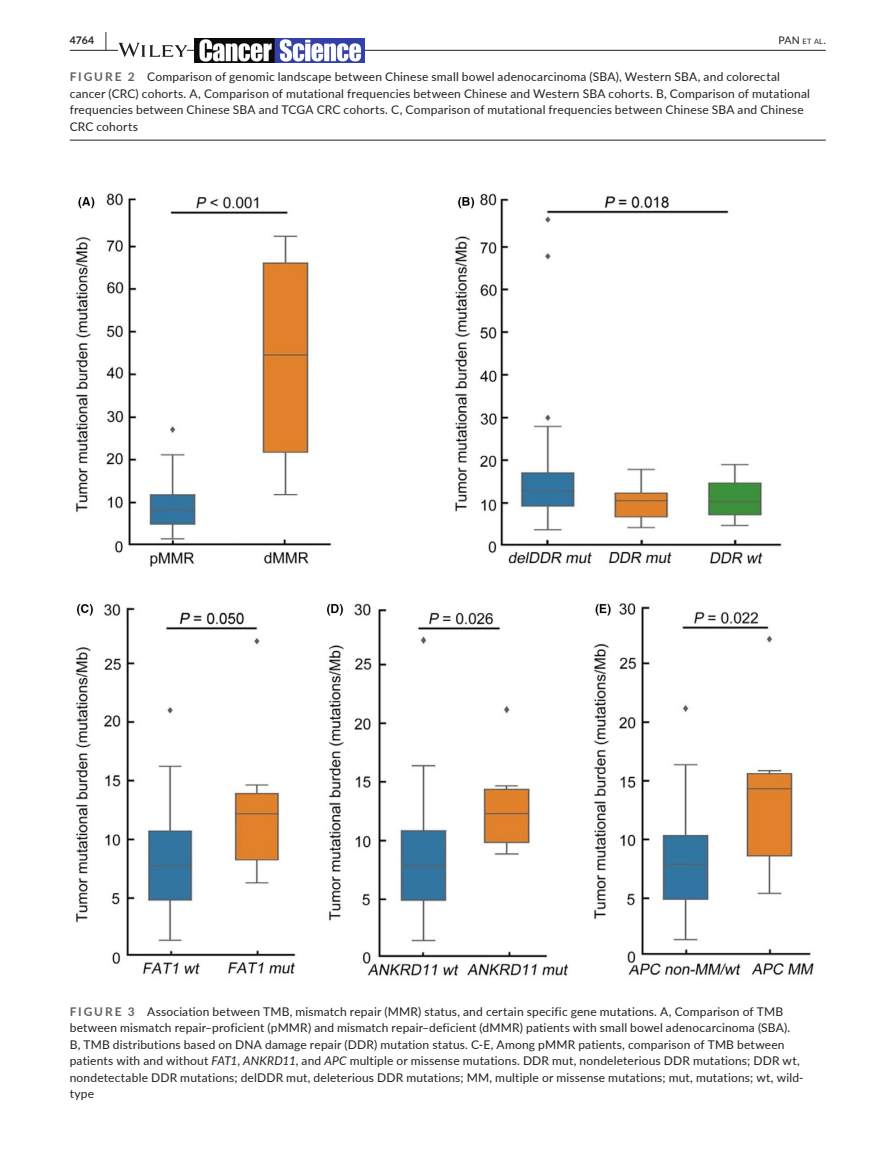
<style>
.page{position:relative;width:893px;height:1174px;background:#fff}
.page>*{position:absolute;margin:0;border:0;box-sizing:border-box;transform-origin:0 0}
.t1{font:12px/16.5px "Lato";letter-spacing:.015em;color:#231f20}
.t2{font:10.5px "Lato";color:#231f20}
.t3{font:700 10.5px "Lato";color:#231f20}
.s1{font-size:19.5px}
.s2{font-size:7.35px}
.s3{font-weight:700;color:#636366}
.s4{font-style:italic}
</style>
<div class="page">
<hr style="left:70px;top:50px;width:756px;height:1px;background:#231f20">
<svg style="left:118px;top:43px;width:69px;height:14px"></svg>
<img style="left:195px;top:38px;width:170px;height:24px">
<hr style="left:70px;top:140px;width:756px;height:1px;background:#231f20">
<img style="left:75px;top:193px;width:739px;height:783px">
<p class="t3" style="left:70px;top:33px;width:39px">4764 <span class="s1">|</span></p>
<p class="t2" style="left:778px;top:33px;width:49px">PAN <span class="s2">et al</span>.</p>
<p class="t1" style="left:70px;top:68px;width:742px"><span class="s3">FIGURE 2</span> Comparison of genomic landscape between Chinese small bowel adenocarcinoma (SBA), Western SBA, and colorectal cancer (CRC) cohorts. A, Comparison of mutational frequencies between Chinese and Western SBA cohorts. B, Comparison of mutational frequencies between Chinese SBA and TCGA CRC cohorts. C, Comparison of mutational frequencies between Chinese SBA and Chinese CRC cohorts</p>
<p class="t1" style="left:70px;top:1002px;width:735px"><span class="s3">FIGURE 3</span> Association between TMB, mismatch repair (MMR) status, and certain specific gene mutations. A, Comparison of TMB between mismatch repair–proficient (pMMR) and mismatch repair–deficient (dMMR) patients with small bowel adenocarcinoma (SBA).<br>B, TMB distributions based on DNA damage repair (DDR) mutation status. C-E, Among pMMR patients, comparison of TMB between patients with and without <span class="s4">FAT1</span>, <span class="s4">ANKRD11</span>, and <span class="s4">APC</span> multiple or missense mutations. DDR mut, nondeleterious DDR mutations; DDR wt, nondetectable DDR mutations; delDDR mut, deleterious DDR mutations; MM, multiple or missense mutations; mut, mutations; wt, wild&shy;type</p>
</div>
